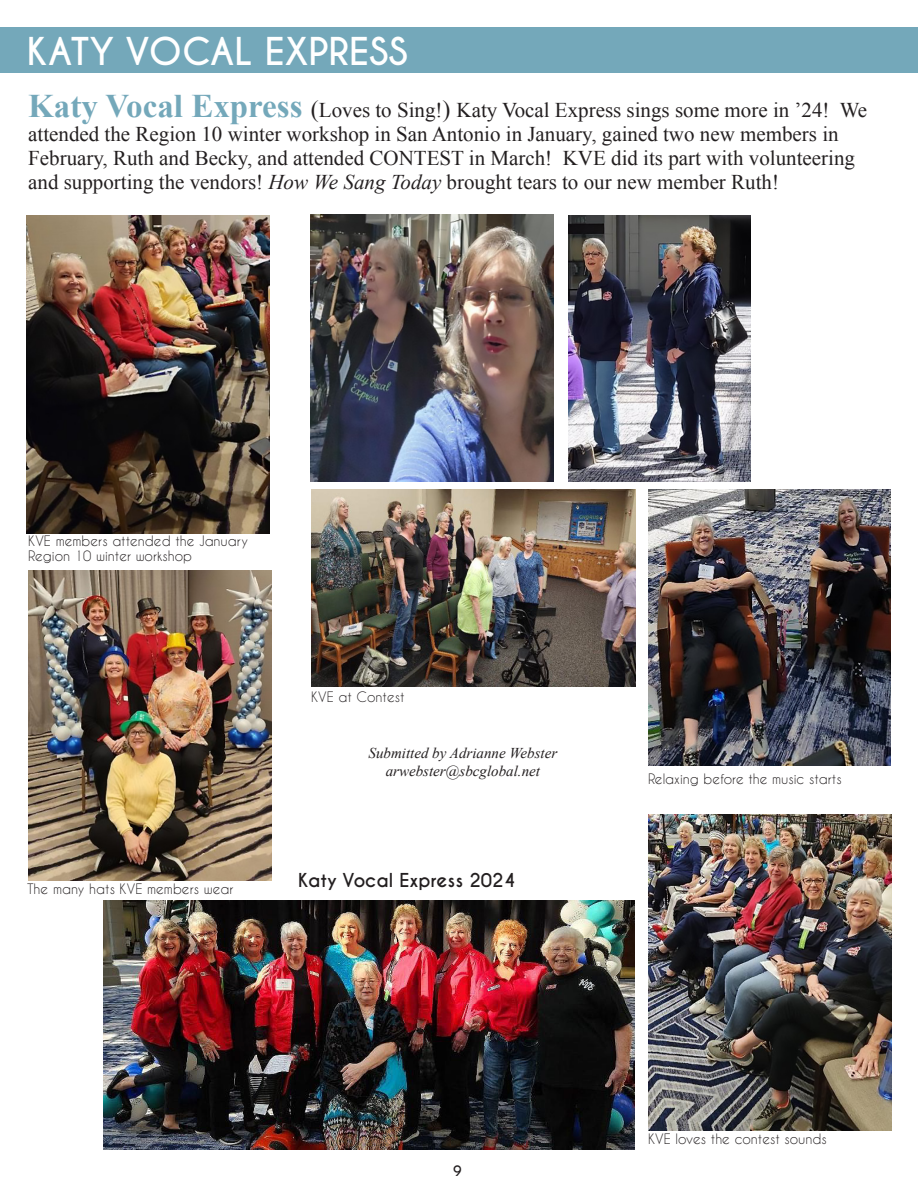
<style>
.page{position:relative;width:918px;height:1188px;background:#fff}
.page>*{position:absolute;margin:0;border:0;box-sizing:border-box;transform-origin:0 0}
.Free_Form{font:700 36px "Caviar Dreams";color:#fff}
.body_text{font:21px/24px "Times New Roman";color:#231f20}
.Cutline{font:700 18px "Caviar Dreams";color:#231f20}
.body_text-2{font:italic 15px "Times New Roman";color:#231f20}
.Cutline-2{font:13.5px/15px "Caviar Dreams";color:#231f20}
.t1{font:700 13.5px "Caviar Dreams";color:#231f20}
.s1{font-weight:700;font-size:33px;color:#74a8ba}
.s2{font-size:24px}
.s3{font-style:italic}
</style>
<div class="page">
<hr style="left:0;top:27px;width:2px;height:45px;background:#74a8ba">
<div style="left:2px;top:27px;width:916px;height:45px;background:#74a8ba"></div>
<img style="left:104px;top:901px;width:531px;height:248px">
<img style="left:27px;top:215px;width:243px;height:319px">
<img style="left:569px;top:215px;width:182px;height:266px">
<img style="left:311px;top:215px;width:242px;height:266px">
<img style="left:648px;top:489px;width:243px;height:277px">
<img style="left:311px;top:489px;width:324px;height:198px">
<img style="left:28px;top:571px;width:243px;height:309px">
<img style="left:648px;top:814px;width:243px;height:316px">
<p class="Free_Form" style="left:27px;top:29px;width:382px">KATY VOCAL EXPRESS</p>
<p class="body_text" style="left:28px;top:97px;width:840px"><span class="s1">Katy Vocal Express</span> <span class="s2">(</span>Loves to Sing!<span class="s2">)</span> Katy Vocal Express sings some more in ’24! We attended the Region 10 winter workshop in San Antonio in January, gained two new members in February, Ruth and Becky, and attended CONTEST in March! KVE did its part with volunteering and supporting the vendors! <span class="s3">How We Sang Today</span> brought tears to our new member Ruth!</p>
<p class="Cutline-2" style="left:28px;top:533px;width:221px">KVE members attended the January<br>Region 10 winter workshop</p>
<p class="Cutline-2" style="left:27px;top:881px;width:208px">The many hats KVE members wear</p>
<p class="Cutline-2" style="left:311px;top:689px;width:95px">KVE at Contest</p>
<p class="body_text-2" style="left:369px;top:743px;width:190px">Submitted by Adrianne Webster</p>
<p class="body_text-2" style="left:386px;top:761px;width:156px">arwebster@sbcglobal.net</p>
<p class="Cutline" style="left:298px;top:869px;width:219px">Katy Vocal Express 2024</p>
<p class="Cutline-2" style="left:648px;top:771px;width:195px">Relaxing before the music starts</p>
<p class="t1" style="left:453px;top:1163px;width:10px">9</p>
<p class="Cutline-2" style="left:648px;top:1131px;width:180px">KVE loves the contest sounds</p>
</div>
